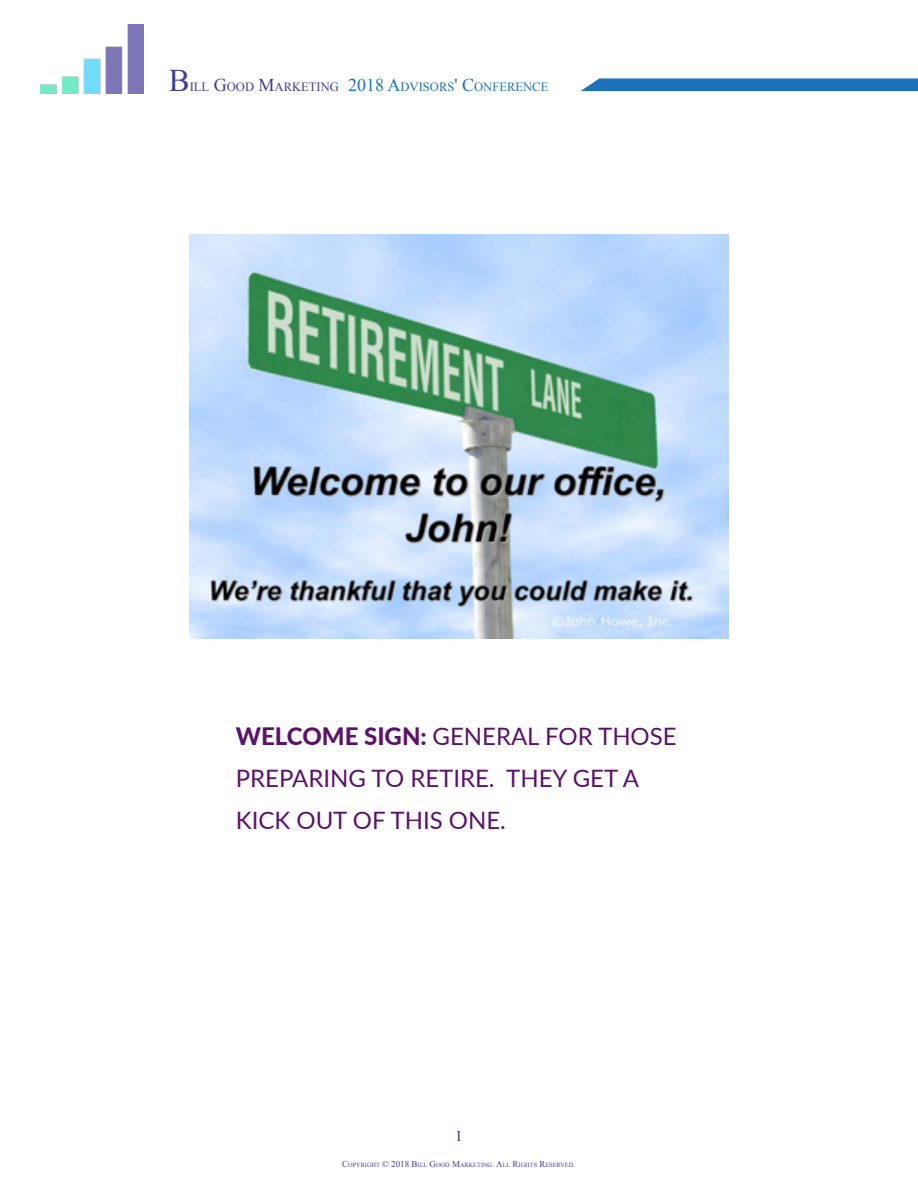
<style>
.page{position:relative;width:918px;height:1188px;background:#fff}
.page>*{position:absolute;margin:0;border:0;box-sizing:border-box;transform-origin:0 0}
.t1{font:31.5px "Times New Roman";color:#3c3f98}
.Heading_2{font:24px/42px "Lato";color:#5c116b}
.t2{font:15px "Times New Roman";color:#5c116b}
.t3{font:12.6px "Times New Roman";color:#1d73ba}
.t4{font:6.3px "Times New Roman";color:#3c3f98}
.s1{color:#3c3f98}
.s2{font-size:18px;color:#3c3f98}
.s3{font-size:18px}
.s4{font-weight:800}
.s5{font-size:9px}
</style>
<div class="page">
<svg style="left:580px;top:78px;width:338px;height:13px;background:#2a7bbe"></svg>
<img style="left:40px;top:24px;width:104px;height:69px">
<img style="left:189px;top:234px;width:540px;height:405px">
<h1 class="t1" style="left:169px;top:59px;width:23px">B</h1>
<p class="t3" style="left:190px;top:78px;width:360px"><span class="s1">ILL</span> <span class="s2">G</span><span class="s1">OOD</span> <span class="s2">M</span><span class="s1">ARKETING</span> <span class="s3">2018 A</span>DVISORS<span class="s3">' C</span>ONFERENCE</p>
<p class="Heading_2" style="left:236px;top:714px;width:442px"><span class="s4">WELCOME SIGN:</span> GENERAL FOR THOSE<br>PREPARING TO RETIRE. THEY GET A<br>KICK OUT OF THIS ONE.</p>
<p class="t2" style="left:455px;top:1126px;width:9px">1</p>
<p class="t4" style="left:342px;top:1161px;width:235px"><span class="s5">C</span>OPYRIGHT <span class="s5">© 2018 B</span>ILL <span class="s5">G</span>OOD <span class="s5">M</span>ARKETING<span class="s5">. A</span>LL <span class="s5">R</span>IGHTS <span class="s5">R</span>ESERVED<span class="s5">.</span></p>
</div>
